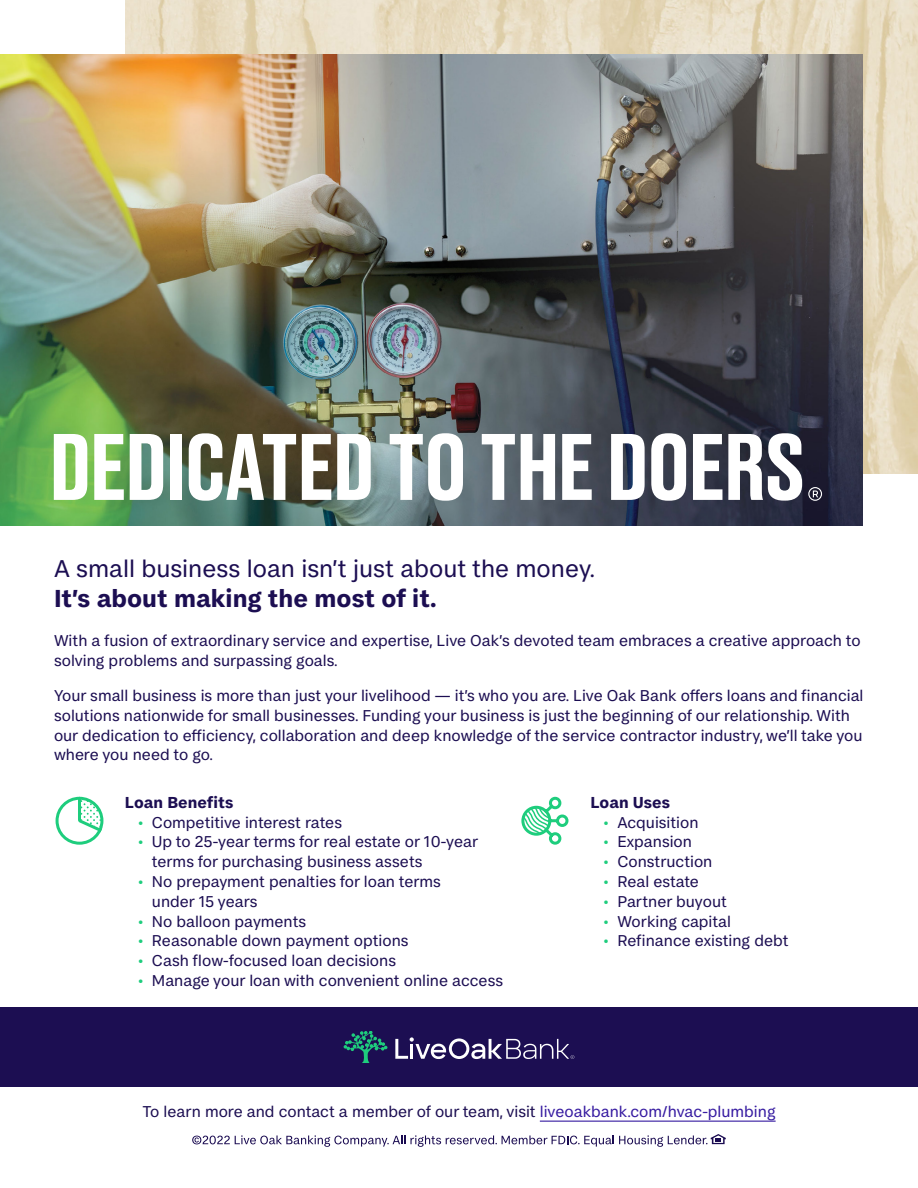
<style>
.page{position:relative;width:918px;height:1188px;background:#fff}
.page>*{position:absolute;margin:0;border:0;box-sizing:border-box;transform-origin:0 0}
.t1{font:25.5px "FS Koopman";color:#1c0e52}
.t2{font:700 25.5px "FS Koopman";color:#1c0e52}
.t3{font:16.5px/19.8px "FS Koopman";color:#1c0e52}
.t4{font:700 16.5px "FS Koopman";color:#1c0e52}
.s1{color:#1ecd7d}
.s2{color:#371ca1}
</style>
<div class="page">
<div style="left:0;top:1007px;width:918px;height:80px;background:#1c0e52"></div>
<svg style="left:395px;top:1037px;width:179px;height:22px"></svg>
<svg style="left:344px;top:1031px;width:43px;height:32px"></svg>
<svg style="left:192px;top:1134px;width:534px;height:13px"></svg>
<img style="left:126px;top:1px;width:792px;height:472px">
<img style="left:0;top:55px;width:862px;height:471px">
<svg style="left:55px;top:796px;width:49px;height:49px"></svg>
<svg style="left:521px;top:796px;width:48px;height:49px"></svg>
<svg style="left:54px;top:434px;width:33px;height:66px"></svg>
<svg style="left:94px;top:434px;width:30px;height:66px"></svg>
<svg style="left:130px;top:434px;width:33px;height:66px"></svg>
<div style="left:170px;top:434px;width:12px;height:66px;background:#fff"></div>
<svg style="left:189px;top:433px;width:107px;height:68px"></svg>
<svg style="left:302px;top:434px;width:29px;height:66px"></svg>
<svg style="left:337px;top:434px;width:34px;height:66px"></svg>
<svg style="left:390px;top:433px;width:73px;height:68px"></svg>
<svg style="left:482px;top:434px;width:33px;height:66px"></svg>
<svg style="left:521px;top:434px;width:34px;height:66px"></svg>
<svg style="left:562px;top:434px;width:30px;height:66px"></svg>
<svg style="left:611px;top:434px;width:34px;height:66px"></svg>
<svg style="left:651px;top:433px;width:35px;height:68px"></svg>
<svg style="left:693px;top:434px;width:29px;height:66px"></svg>
<svg style="left:728px;top:433px;width:74px;height:68px"></svg>
<svg style="left:808px;top:487px;width:14px;height:14px"></svg>
<hr style="left:540px;top:1121px;width:236px;height:1px;background:#371ca1">
<h1 class="t1" style="left:54px;top:553px;width:542px">A small business loan isn’t just about the money.</h1>
<h1 class="t2" style="left:54px;top:583px;width:384px">It’s about making the most of it.</h1>
<p class="t3" style="left:54px;top:630px;width:808px">With a fusion of extraordinary service and expertise, Live Oak’s devoted team embraces a creative approach to solving problems and surpassing goals.</p>
<p class="t3" style="left:54px;top:685px;width:811px">Your small business is more than just your livelihood — it’s who you are. Live Oak Bank offers loans and financial solutions nationwide for small businesses. Funding your business is just the beginning of our relationship. With our dedication to efficiency, collaboration and deep knowledge of the service contractor industry, we’ll take you where you need to go.</p>
<p class="t4" style="left:125px;top:792px;width:110px">Loan Benefits</p>
<p class="t3" style="left:138px;top:812px;width:205px"><span class="s1">•</span> Competitive interest rates</p>
<p class="t3" style="left:152px;top:832px;width:328px;text-indent:-13px"><span class="s1">•</span> Up to 25-year terms for real estate or 10-year terms for purchasing business assets</p>
<p class="t3" style="left:152px;top:871px;width:290px;text-indent:-13px"><span class="s1">•</span> No prepayment penalties for loan terms under 15 years</p>
<p class="t3" style="left:138px;top:911px;width:169px"><span class="s1">•</span> No balloon payments</p>
<p class="t3" style="left:138px;top:931px;width:272px"><span class="s1">•</span> Reasonable down payment options</p>
<p class="t3" style="left:138px;top:950px;width:259px"><span class="s1">•</span> Cash flow-focused loan decisions</p>
<p class="t3" style="left:138px;top:970px;width:366px"><span class="s1">•</span> Manage your loan with convenient online access</p>
<p class="t4" style="left:590px;top:792px;width:81px">Loan Uses</p>
<p class="t3" style="left:604px;top:812px;width:96px"><span class="s1">•</span> Acquisition</p>
<p class="t3" style="left:604px;top:832px;width:90px"><span class="s1">•</span> Expansion</p>
<p class="t3" style="left:604px;top:851px;width:110px"><span class="s1">•</span> Construction</p>
<p class="t3" style="left:604px;top:871px;width:97px"><span class="s1">•</span> Real estate</p>
<p class="t3" style="left:604px;top:891px;width:125px"><span class="s1">•</span> Partner buyout</p>
<p class="t3" style="left:604px;top:911px;width:128px"><span class="s1">•</span> Working capital</p>
<p class="t3" style="left:604px;top:931px;width:186px"><span class="s1">•</span> Refinance existing debt</p>
<p class="t3" style="left:142px;top:1101px;width:635px">To learn more and contact a member of our team, visit <span class="s2">liveoakbank.com/hvac-plumbing</span></p>
</div>
